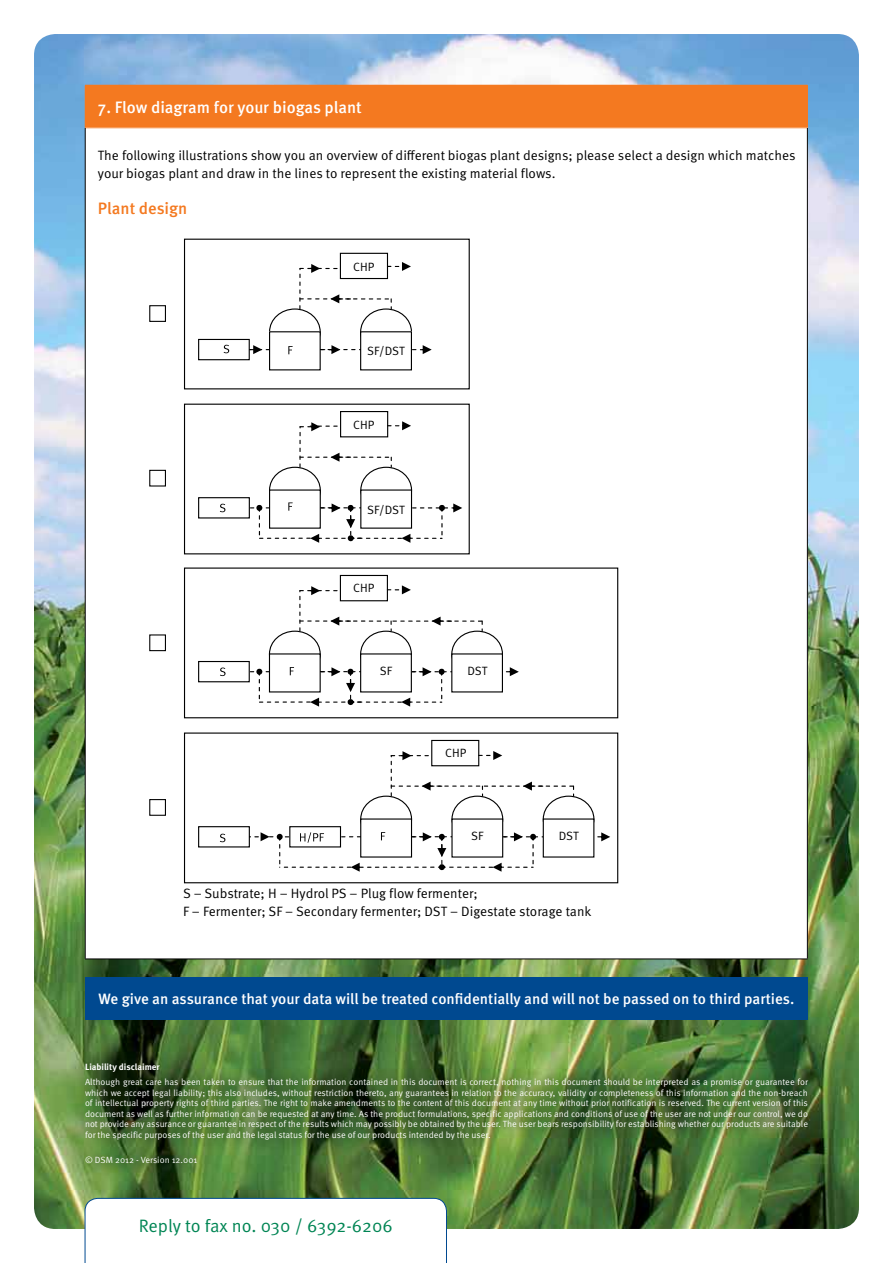
<style>
.page{position:relative;width:893px;height:1263px;background:#fff}
.page>*{position:absolute;margin:0;border:0;box-sizing:border-box;transform-origin:0 0}
.t1{font:18px "Meta Pro Norm";letter-spacing:-.005em;color:#008554}
.t2{font:500 16.5px "Meta Pro";color:#fff}
.t3{font:500 16.5px "Meta Pro";color:#f47920}
.t4{font:500 15px "Meta Pro";letter-spacing:-.005em;color:#fff}
.t5{font:13.5px/18px "Meta Pro Norm";color:#000}
.t6{font:12px "Meta Pro Norm";letter-spacing:-.01em;color:#000}
.t7{font:9px/10.5px "Meta Pro Norm";color:#fff;text-align:justify}
.t8{font:700 9px "Meta Pro";color:#fff}
</style>
<div class="page">
<img style="left:34px;top:34px;width:825px;height:1195px">
<div style="left:85px;top:85px;width:722px;height:43px;background:#f47920"></div>
<div style="left:85px;top:128px;width:722px;height:831px;background:#fff"></div>
<hr style="left:807px;top:85px;width:1px;height:43px;background:#f47920">
<hr style="left:85px;top:128px;width:1px;height:831px;background:#000">
<hr style="left:807px;top:128px;width:1px;height:831px;background:#000">
<hr style="left:85px;top:959px;width:722px;height:1px;background:#000">
<div style="left:85px;top:977px;width:723px;height:43px;background:#004990"></div>
<img style="left:72px;top:1050px;width:749px;height:127px">
<div style="left:149px;top:305px;width:17px;height:17px;border:1px solid #000"></div>
<div style="left:149px;top:470px;width:17px;height:16px;border:1px solid #000"></div>
<div style="left:149px;top:634px;width:17px;height:17px;border:1px solid #000"></div>
<div style="left:149px;top:799px;width:17px;height:17px;border:1px solid #000"></div>
<div style="left:184px;top:732px;width:434px;height:151px;border:1px solid #000"></div>
<div style="left:431px;top:740px;width:48px;height:26px;border:1px solid #000"></div>
<div style="left:198px;top:826px;width:52px;height:21px;border:1px solid #000"></div>
<svg style="left:594px;top:832px;width:16px;height:9px"></svg>
<div style="left:360px;top:818px;width:52px;height:39px;border:1px solid #000"></div>
<div style="left:289px;top:826px;width:52px;height:21px;border:1px solid #000"></div>
<svg style="left:391px;top:749px;width:183px;height:67px"></svg>
<svg style="left:220px;top:834px;width:5px;height:8px"></svg>
<svg style="left:239px;top:832px;width:314px;height:40px"></svg>
<div style="left:184px;top:239px;width:286px;height:150px;border:1px solid #000"></div>
<div style="left:360px;top:331px;width:52px;height:39px;border:1px solid #000"></div>
<div style="left:269px;top:308px;width:52px;height:47px;border:1px solid #000;border-radius:50%"></div>
<div style="left:270px;top:332px;width:50px;height:38px;background:#fff"></div>
<div style="left:340px;top:253px;width:48px;height:26px;border:1px solid #000"></div>
<svg style="left:299px;top:262px;width:112px;height:47px"></svg>
<svg style="left:288px;top:345px;width:144px;height:13px"></svg>
<div style="left:198px;top:339px;width:52px;height:21px;border:1px solid #000"></div>
<svg style="left:223px;top:345px;width:47px;height:9px"></svg>
<div style="left:184px;top:404px;width:286px;height:150px;border:1px solid #000"></div>
<div style="left:340px;top:411px;width:48px;height:26px;border:1px solid #000"></div>
<div style="left:360px;top:467px;width:52px;height:46px;border:1px solid #000;border-radius:50%"></div>
<div style="left:361px;top:490px;width:51px;height:38px;background:#fff"></div>
<div style="left:269px;top:467px;width:52px;height:46px;border:1px solid #000;border-radius:50%"></div>
<div style="left:270px;top:490px;width:50px;height:38px;background:#fff"></div>
<div style="left:269px;top:489px;width:52px;height:40px;border:1px solid #000"></div>
<div style="left:198px;top:497px;width:52px;height:21px;border:1px solid #000"></div>
<svg style="left:299px;top:421px;width:112px;height:46px"></svg>
<svg style="left:209px;top:502px;width:253px;height:41px"></svg>
<div style="left:184px;top:567px;width:434px;height:151px;border:1px solid #000"></div>
<div style="left:340px;top:575px;width:48px;height:26px;border:1px solid #000"></div>
<svg style="left:505px;top:667px;width:14px;height:9px"></svg>
<div style="left:451px;top:653px;width:52px;height:39px;border:1px solid #000"></div>
<div style="left:360px;top:653px;width:52px;height:39px;border:1px solid #000"></div>
<div style="left:198px;top:661px;width:52px;height:21px;border:1px solid #000"></div>
<svg style="left:299px;top:585px;width:184px;height:66px"></svg>
<svg style="left:209px;top:667px;width:276px;height:40px"></svg>
<svg style="left:85px;top:1198px;width:362px;height:65px"></svg>
<div style="left:345px;top:259px;width:38px;height:15px;background:#fff"></div>
<div style="left:345px;top:417px;width:38px;height:15px;background:#fff"></div>
<div style="left:345px;top:580px;width:38px;height:15px;background:#fff"></div>
<div style="left:437px;top:745px;width:38px;height:16px;background:#fff"></div>
<div style="left:364px;top:342px;width:44px;height:17px;background:#fff"></div>
<div style="left:364px;top:501px;width:44px;height:16px;background:#fff"></div>
<div style="left:364px;top:662px;width:44px;height:17px;background:#fff"></div>
<div style="left:455px;top:827px;width:45px;height:17px;background:#fff"></div>
<div style="left:455px;top:662px;width:45px;height:17px;background:#fff"></div>
<div style="left:546px;top:827px;width:45px;height:17px;background:#fff"></div>
<h2 class="t2" style="left:98px;top:94px;width:265px">7. Flow diagram for your biogas plant</h2>
<h3 class="t5" style="left:98px;top:146px;width:699px">The following illustrations show you an overview of different biogas plant designs; please select a design which matches your biogas plant and draw in the lines to represent the existing material flows.</h3>
<h2 class="t3" style="left:98px;top:196px;width:91px">Plant design</h2>
<h3 class="t6" style="left:353px;top:258px;width:23px">CHP</h3>
<h3 class="t6" style="left:367px;top:342px;width:39px">SF/DST</h3>
<h3 class="t6" style="left:353px;top:416px;width:23px">CHP</h3>
<h3 class="t6" style="left:367px;top:500px;width:39px">SF/DST</h3>
<h3 class="t6" style="left:353px;top:579px;width:23px">CHP</h3>
<h3 class="t6" style="left:380px;top:662px;width:14px">SF</h3>
<h3 class="t6" style="left:467px;top:662px;width:21px">DST</h3>
<h3 class="t6" style="left:445px;top:744px;width:23px">CHP</h3>
<h3 class="t6" style="left:471px;top:827px;width:14px">SF</h3>
<h3 class="t6" style="left:559px;top:827px;width:21px">DST</h3>
<h3 class="t5" style="left:183px;top:884px;width:410px">S – Substrate; H – Hydrol PS – Plug flow fermenter;<br>F – Fermenter; SF – Secondary fermenter; DST – Digestate storage tank</h3>
<h3 class="t4" style="left:98px;top:987px;width:697px">We give an assurance that your data will be treated confidentially and will not be passed on to third parties.</h3>
<p class="t8" style="left:85px;top:1060px;width:76px">Liability disclaimer</p>
<p class="t7" style="left:85px;top:1076px;width:724px">Although great care has been taken to ensure that the information contained in this document is correct, nothing in this document should be interpreted as a promise or guarantee for which we accept legal liability; this also includes, without restriction thereto, any guarantees in relation to the accuracy, validity or completeness of this information and the non-breach of intellectual property rights of third parties. The right to make amendments to the content of this document at any time without prior notification is reserved. The current version of this document as well as further information can be requested at any time. As the product formulations, specific applications and conditions of use of the user are not under our control, we do not provide any assurance or guarantee in respect of the results which may possibly be obtained by the user. The user bears responsibility for establishing whether our products are suitable for the specific purposes of the user and the legal status for the use of our products intended by the user.</p>
<p class="t7" style="left:85px;top:1154px;width:114px">© DSM 2012 - Version 12.001</p>
<h1 class="t1" style="left:139px;top:1212px;width:256px">Reply to fax no. 030 / 6392-6206</h1>
</div>
